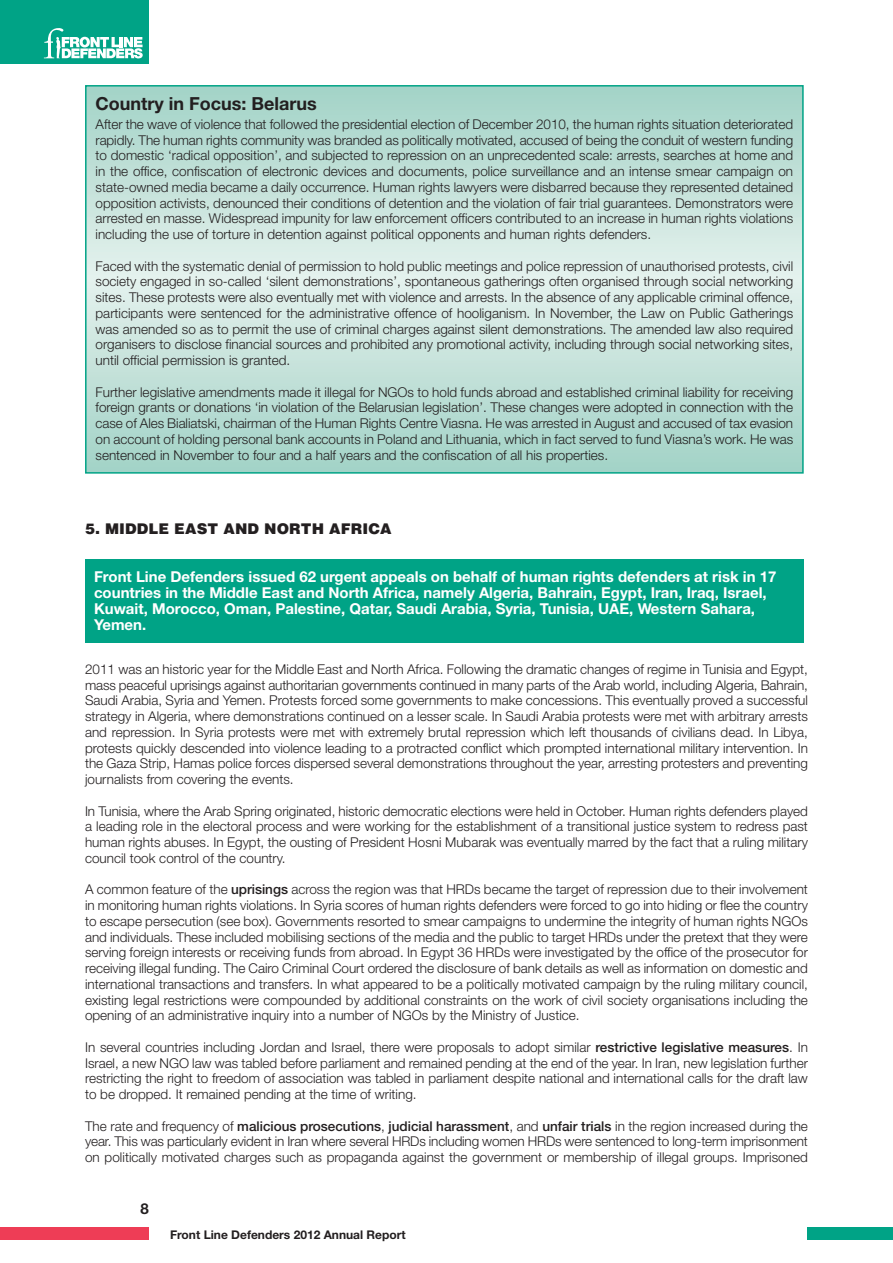
<style>
.page{position:relative;width:893px;height:1263px;background:#fff}
.page>*{position:absolute;margin:0;border:0;box-sizing:border-box;transform-origin:0 0}
.t1{font:700 18px "Helvetica Neue";color:#231f20}
.t2{font:700 15px/15.8px "Helvetica Neue";color:#fff}
.t3{font:900 15px "Helvetica";color:#231f20}
.t4{font:700 15px "Helvetica Neue";color:#231f20}
.t5{font:300 13.5px/15.8px "Helvetica Neue";color:#231f20;text-align:justify}
.t6{font:700 12px "Helvetica Neue";color:#231f20}
.s1{font-weight:500}
</style>
<div class="page">
<svg style="left:88px;top:88px;width:713px;height:383px"></svg>
<div style="left:85px;top:85px;width:719px;height:389px;border:2px solid #00a386"></div>
<div style="left:85px;top:559px;width:719px;height:83px;background:#00a386"></div>
<div style="left:808px;top:1227px;width:85px;height:12px;background:#00a386"></div>
<div style="left:0;top:0;width:149px;height:64px;background:#00a386"></div>
<svg style="left:44px;top:28px;width:99px;height:30px"></svg>
<div style="left:0;top:1227px;width:149px;height:12px;background:#ee3d56"></div>
<h1 class="t1" style="left:96px;top:93px;width:223px">Country in Focus: Belarus</h1>
<p class="t5" style="left:96px;top:116px;width:699px">After the wave of violence that followed the presidential election of December 2010, the human rights situation deteriorated rapidly. The human rights community was branded as politically motivated, accused of being the conduit of western funding to domestic ‘radical opposition’, and subjected to repression on an unprecedented scale: arrests, searches at home and in the office, confiscation of electronic devices and documents, police surveillance and an intense smear campaign on state-owned media became a daily occurrence. Human rights lawyers were disbarred because they represented detained opposition activists, denounced their conditions of detention and the violation of fair trial guarantees. Demonstrators were arrested en masse. Widespread impunity for law enforcement officers contributed to an increase in human rights violations including the use of torture in detention against political opponents and human rights defenders.</p>
<p class="t5" style="left:96px;top:258px;width:699px">Faced with the systematic denial of permission to hold public meetings and police repression of unauthorised protests, civil society engaged in so-called ‘silent demonstrations’, spontaneous gatherings often organised through social networking sites. These protests were also eventually met with violence and arrests. In the absence of any applicable criminal offence, participants were sentenced for the administrative offence of hooliganism. In November, the Law on Public Gatherings was amended so as to permit the use of criminal charges against silent demonstrations. The amended law also required organisers to disclose financial sources and prohibited any promotional activity, including through social networking sites, until official permission is granted.</p>
<p class="t5" style="left:96px;top:384px;width:699px">Further legislative amendments made it illegal for NGOs to hold funds abroad and established criminal liability for receiving foreign grants or donations ‘in violation of the Belarusian legislation’. These changes were adopted in connection with the case of Ales Bialiatski, chairman of the Human Rights Centre Viasna. He was arrested in August and accused of tax evasion on account of holding personal bank accounts in Poland and Lithuania, which in fact served to fund Viasna’s work. He was sentenced in November to four and a half years and the confiscation of all his properties.</p>
<p class="t3" style="left:85px;top:520px;width:308px">5. MIDDLE EAST AND NORTH AFRICA</p>
<p class="t2" style="left:94px;top:569px;width:684px">Front Line Defenders issued 62 urgent appeals on behalf of human rights defenders at risk in 17 countries in the Middle East and North Africa, namely Algeria, Bahrain, Egypt, Iran, Iraq, Israel, Kuwait, Morocco, Oman, Palestine, Qatar, Saudi Arabia, Syria, Tunisia, UAE, Western Sahara, Yemen.</p>
<p class="t5" style="left:85px;top:661px;width:724px">2011 was an historic year for the Middle East and North Africa. Following the dramatic changes of regime in Tunisia and Egypt, mass peaceful uprisings against authoritarian governments continued in many parts of the Arab world, including Algeria, Bahrain, Saudi Arabia, Syria and Yemen. Protests forced some governments to make concessions. This eventually proved a successful strategy in Algeria, where demonstrations continued on a lesser scale. In Saudi Arabia protests were met with arbitrary arrests and repression. In Syria protests were met with extremely brutal repression which left thousands of civilians dead. In Libya, protests quickly descended into violence leading to a protracted conflict which prompted international military intervention. In the Gaza Strip, Hamas police forces dispersed several demonstrations throughout the year, arresting protesters and preventing journalists from covering the events.</p>
<p class="t5" style="left:85px;top:803px;width:724px">In Tunisia, where the Arab Spring originated, historic democratic elections were held in October. Human rights defenders played a leading role in the electoral process and were working for the establishment of a transitional justice system to redress past human rights abuses. In Egypt, the ousting of President Hosni Mubarak was eventually marred by the fact that a ruling military council took control of the country.</p>
<p class="t5" style="left:85px;top:881px;width:724px">A common feature of the <span class="s1">uprisings</span> across the region was that HRDs became the target of repression due to their involvement in monitoring human rights violations. In Syria scores of human rights defenders were forced to go into hiding or flee the country to escape persecution (see box). Governments resorted to smear campaigns to undermine the integrity of human rights NGOs and individuals. These included mobilising sections of the media and the public to target HRDs under the pretext that they were serving foreign interests or receiving funds from abroad. In Egypt 36 HRDs were investigated by the office of the prosecutor for receiving illegal funding. The Cairo Criminal Court ordered the disclosure of bank details as well as information on domestic and international transactions and transfers. In what appeared to be a politically motivated campaign by the ruling military council, existing legal restrictions were compounded by additional constraints on the work of civil society organisations including the opening of an administrative inquiry into a number of NGOs by the Ministry of Justice.</p>
<p class="t5" style="left:85px;top:1039px;width:724px">In several countries including Jordan and Israel, there were proposals to adopt similar <span class="s1">restrictive legislative measures</span>. In Israel, a new NGO law was tabled before parliament and remained pending at the end of the year. In Iran, new legislation further restricting the right to freedom of association was tabled in parliament despite national and international calls for the draft law to be dropped. It remained pending at the time of writing.</p>
<p class="t5" style="left:85px;top:1118px;width:724px">The rate and frequency of <span class="s1">malicious prosecutions</span>, <span class="s1">judicial harassment</span>, and <span class="s1">unfair trials</span> in the region increased during the year. This was particularly evident in Iran where several HRDs including women HRDs were sentenced to long-term imprisonment on politically motivated charges such as propaganda against the government or membership of illegal groups. Imprisoned</p>
<p class="t4" style="left:140px;top:1199px;width:10px">8</p>
<p class="t6" style="left:170px;top:1227px;width:237px">Front Line Defenders 2012 Annual Report</p>
</div>
